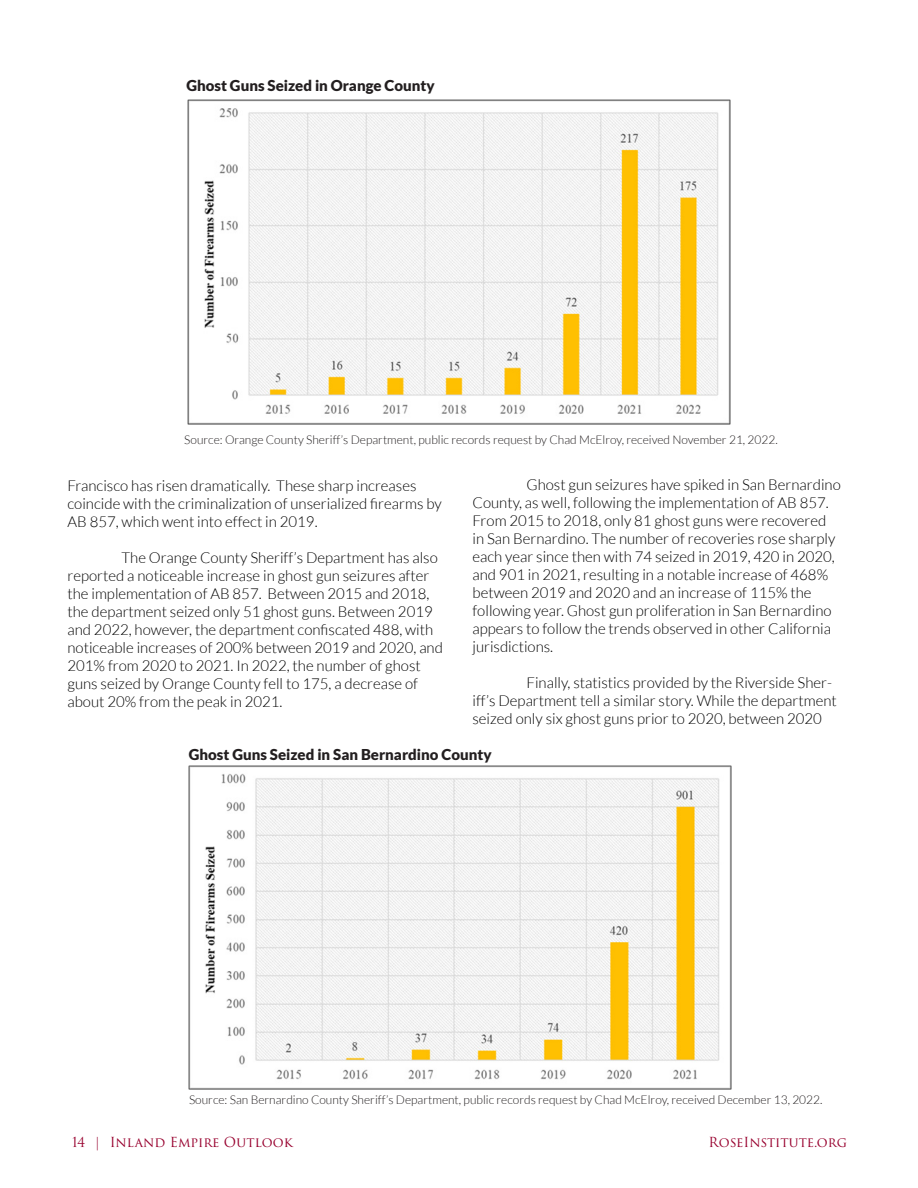
<style>
.page{position:relative;width:918px;height:1188px;background:#fff}
.page>*{position:absolute;margin:0;border:0;box-sizing:border-box;transform-origin:0 0}
.t1{font:300 15px/18px "Lato";color:#000}
.t2{font:900 15px "Lato";color:#231f20}
.t3{font:13.5px "Trajan Pro 3";color:#98002e}
.t4{font:300 12px "Lato";color:#231f20}
</style>
<div class="page">
<img style="left:188px;top:100px;width:542px;height:325px">
<img style="left:189px;top:765px;width:542px;height:325px">
<p class="t2" style="left:186px;top:77px;width:250px">Ghost Guns Seized in Orange County</p>
<p class="t4" style="left:184px;top:433px;width:595px">Source: Orange County Sheriff’s Department, public records request by Chad McElroy, received November 21, 2022.</p>
<p class="t1" style="left:68px;top:477px;width:376px">Francisco has risen dramatically. These sharp increases coincide with the criminalization of unserialized firearms by<br>AB 857, which went into effect in 2019.</p>
<p class="t1" style="left:68px;top:549px;width:377px;text-indent:54px">The Orange County Sheriff’s Department has also reported a noticeable increase in ghost gun seizures after the implementation of AB 857. Between 2015 and 2018, the department seized only 51 ghost guns. Between 2019 and 2022, however, the department confiscated 488, with noticeable increases of 200% between 2019 and 2020, and 201% from 2020 to 2021. In 2022, the number of ghost guns seized by Orange County fell to 175, a decrease of about 20% from the peak in 2021.</p>
<p class="t1" style="left:472px;top:476px;width:370px;text-indent:54px">Ghost gun seizures have spiked in San Bernardino County, as well, following the implementation of AB 857.<br>From 2015 to 2018, only 81 ghost guns were recovered in San Bernardino. The number of recoveries rose sharply each year since then with 74 seized in 2019, 420 in 2020, and 901 in 2021, resulting in a notable increase of 468% between 2019 and 2020 and an increase of 115% the following year. Ghost gun proliferation in San Bernardino appears to follow the trends observed in other California jurisdictions.</p>
<p class="t1" style="left:472px;top:674px;width:366px;text-indent:54px">Finally, statistics provided by the Riverside Sher&shy;iff’s Department tell a similar story. While the department seized only six ghost guns prior to 2020, between 2020</p>
<p class="t2" style="left:189px;top:746px;width:304px">Ghost Guns Seized in San Bernardino County</p>
<p class="t4" style="left:189px;top:1093px;width:635px">Source: San Bernardino County Sheriff’s Department, public records request by Chad McElroy, received December 13, 2022.</p>
<p class="t3" style="left:72px;top:1132px;width:223px">14 | Inland Empire Outlook</p>
<p class="t3" style="left:709px;top:1132px;width:140px">RoseInstitute.org</p>
</div>
